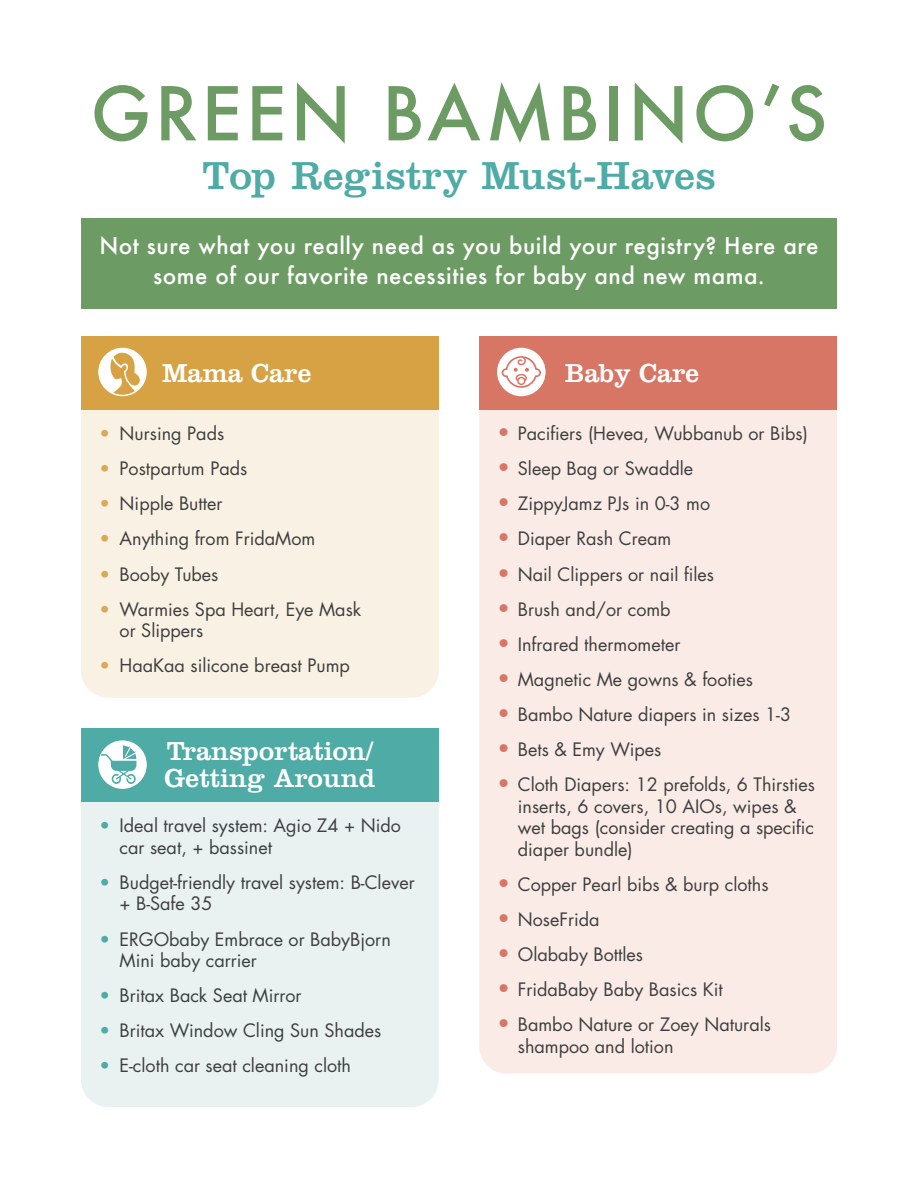
<style>
.page{position:relative;width:918px;height:1188px;background:#fff}
.page>*{position:absolute;margin:0;border:0;box-sizing:border-box;transform-origin:0 0}
.t1{font:500 72px "Futura";letter-spacing:.05em;color:#6d9b64}
.t2{font:40.5px "Clarendon LT Std";letter-spacing:.01em;color:#4eaba6}
.t3{font:27px/26.4px "Clarendon LT Std";color:#fff}
.t4{font:500 22.5px/30px "Futura";letter-spacing:.02em;color:#fff;text-align:center}
.t5{font:18px/21.6px "Futura Std";color:#3e3e3f}
.s1{color:#d9aa56}
.s2{color:#4eaba6}
.s3{font-size:21px;color:#d87666}
</style>
<div class="page">
<div style="left:81px;top:218px;width:756px;height:91px;background:#6d9b64"></div>
<div style="left:81px;top:336px;width:358px;height:362px;background:#f9f1e3;border-radius:27px"></div>
<div style="left:81px;top:728px;width:358px;height:379px;background:#e9f2f1;border-radius:27px"></div>
<div style="left:81px;top:336px;width:358px;height:73px;background:#d6a244"></div>
<div style="left:81px;top:728px;width:358px;height:73px;background:#4eaba6"></div>
<div style="left:479px;top:336px;width:358px;height:738px;background:#faebe6;border-radius:27px"></div>
<div style="left:479px;top:336px;width:358px;height:73px;background:#d87666"></div>
<div style="left:99px;top:349px;width:47px;height:46px;background:#fff;border-radius:50%"></div>
<svg style="left:101px;top:353px;width:43px;height:42px"></svg>
<div style="left:98px;top:348px;width:49px;height:48px;border:2px solid #fff;border-radius:50%"></div>
<div style="left:99px;top:741px;width:47px;height:47px;background:#fff;border-radius:50%"></div>
<div style="left:98px;top:740px;width:49px;height:49px;border:2px solid #fff;border-radius:50%"></div>
<div style="left:497px;top:348px;width:49px;height:48px;background:#fff;border-radius:50%"></div>
<svg style="left:502px;top:356px;width:39px;height:32px"></svg>
<svg style="left:101px;top:745px;width:35px;height:39px"></svg>
<p class="t1" style="left:91px;top:64px;width:738px">GREEN BAMBINO’S</p>
<p class="t2" style="left:202px;top:152px;width:515px">Top Registry Must-Haves</p>
<p class="t4" style="left:99px;top:230px;width:721px">Not sure what you really need as you build your registry? Here are some of our favorite necessities for baby and new mama.</p>
<p class="t3" style="left:162px;top:359px;width:151px">Mama Care</p>
<p class="t5" style="left:99px;top:423px;width:126px"><span class="s1">•</span> Nursing Pads</p>
<p class="t5" style="left:99px;top:458px;width:149px"><span class="s1">•</span> Postpartum Pads</p>
<p class="t5" style="left:99px;top:493px;width:125px"><span class="s1">•</span> Nipple Butter</p>
<p class="t5" style="left:99px;top:528px;width:217px"><span class="s1">•</span> Anything from FridaMom</p>
<p class="t5" style="left:99px;top:563px;width:121px"><span class="s1">•</span> Booby Tubes</p>
<p class="t5" style="left:120px;top:598px;width:243px;text-indent:-20px"><span class="s1">•</span> Warmies Spa Heart, Eye Mask or Slippers</p>
<p class="t5" style="left:99px;top:655px;width:252px"><span class="s1">•</span> HaaKaa silicone breast Pump</p>
<p class="t3" style="left:165px;top:738px;width:212px">Transportation/<br>Getting Around</p>
<p class="t5" style="left:120px;top:815px;width:283px;text-indent:-20px"><span class="s2">•</span> Ideal travel system: Agio Z4 + Nido car seat, + bassinet</p>
<p class="t5" style="left:120px;top:872px;width:297px;text-indent:-20px"><span class="s2">•</span> Budget-friendly travel system: B-Clever + B-Safe 35</p>
<p class="t5" style="left:120px;top:928px;width:273px;text-indent:-20px"><span class="s2">•</span> ERGObaby Embrace or BabyBjorn<br>Mini baby carrier</p>
<p class="t5" style="left:99px;top:985px;width:204px"><span class="s2">•</span> Britax Back Seat Mirror</p>
<p class="t5" style="left:99px;top:1020px;width:284px"><span class="s2">•</span> Britax Window Cling Sun Shades</p>
<p class="t5" style="left:99px;top:1055px;width:253px"><span class="s2">•</span> E-cloth car seat cleaning cloth</p>
<p class="t3" style="left:565px;top:359px;width:136px">Baby Care</p>
<p class="t5" style="left:498px;top:423px;width:312px"><span class="s3">•</span> Pacifiers (Hevea, Wubbanub or Bibs)</p>
<p class="t5" style="left:498px;top:458px;width:197px"><span class="s3">•</span> Sleep Bag or Swaddle</p>
<p class="t5" style="left:498px;top:493px;width:214px"><span class="s3">•</span> ZippyJamz PJs in 0-3 mo</p>
<p class="t5" style="left:498px;top:528px;width:175px"><span class="s3">•</span> Diaper Rash Cream</p>
<p class="t5" style="left:498px;top:563px;width:218px"><span class="s3">•</span> Nail Clippers or nail files</p>
<p class="t5" style="left:498px;top:598px;width:175px"><span class="s3">•</span> Brush and/or comb</p>
<p class="t5" style="left:498px;top:633px;width:184px"><span class="s3">•</span> Infrared thermometer</p>
<p class="t5" style="left:498px;top:669px;width:257px"><span class="s3">•</span> Magnetic Me gowns &amp; footies</p>
<p class="t5" style="left:498px;top:704px;width:295px"><span class="s3">•</span> Bambo Nature diapers in sizes 1-3</p>
<p class="t5" style="left:498px;top:739px;width:165px"><span class="s3">•</span> Bets &amp; Emy Wipes</p>
<p class="t5" style="left:518px;top:774px;width:299px;text-indent:-20px"><span class="s3">•</span> Cloth Diapers: 12 prefolds, 6 Thirsties inserts, 6 covers, 10 AIOs, wipes &amp; wet bags (consider creating a specific diaper bundle)</p>
<p class="t5" style="left:498px;top:874px;width:273px"><span class="s3">•</span> Copper Pearl bibs &amp; burp cloths</p>
<p class="t5" style="left:498px;top:909px;width:104px"><span class="s3">•</span> NoseFrida</p>
<p class="t5" style="left:498px;top:944px;width:147px"><span class="s3">•</span> Olababy Bottles</p>
<p class="t5" style="left:498px;top:979px;width:227px"><span class="s3">•</span> FridaBaby Baby Basics Kit</p>
<p class="t5" style="left:518px;top:1014px;width:255px;text-indent:-20px"><span class="s3">•</span> Bambo Nature or Zoey Naturals shampoo and lotion</p>
</div>
